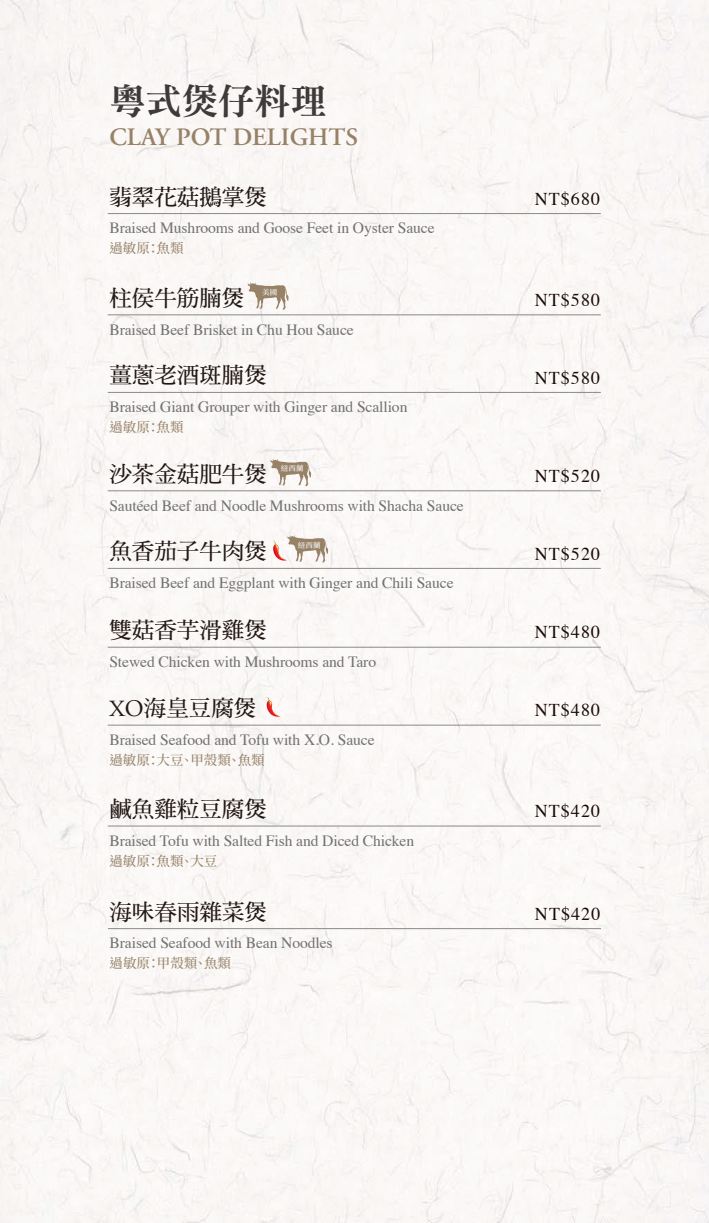
<style>
.page{position:relative;width:709px;height:1223px;background:#fff}
.page>*{position:absolute;margin:0;border:0;box-sizing:border-box;transform-origin:0 0}
.t1{font:36.25px "DF Ming Std W9";color:#3e3a39}
.t2{font:600 25px "Adobe Garamond Pro";color:#978268}
.t3{font:22.5px "DF Ming Std W7";color:#221815}
.t4{font:18px "Times";letter-spacing:.06em;color:#1a0b08}
.t5{font:15.62px "Times";letter-spacing:-.005em;color:#717171}
.t6{font:500 13.5px "Noto Serif CJ Ktc";color:#978268}
.t7{font:500 7.5px "Noto Serif CJ Ktc";letter-spacing:.02em;color:#fff}
.s1{font-family:"Adobe Garamond Pro";font-size:23.12px}
.s2{font-family:"Adobe Garamond Pro";font-size:23.75px}
</style>
<div class="page">
<div style="left:0;top:0;width:709px;height:1222px;background:#faf8f6"></div>
<hr style="left:108px;top:213px;width:493px;height:1px;background:#898989">
<hr style="left:108px;top:314px;width:493px;height:1px;background:#898989">
<svg style="left:247px;top:282px;width:42px;height:28px"></svg>
<hr style="left:108px;top:392px;width:493px;height:1px;background:#898989">
<hr style="left:108px;top:490px;width:493px;height:1px;background:#898989">
<svg style="left:270px;top:459px;width:41px;height:27px"></svg>
<hr style="left:108px;top:568px;width:493px;height:1px;background:#898989">
<svg style="left:273px;top:535px;width:55px;height:27px"></svg>
<hr style="left:108px;top:647px;width:493px;height:1px;background:#898989">
<hr style="left:108px;top:725px;width:493px;height:1px;background:#898989">
<svg style="left:267px;top:697px;width:14px;height:19px"></svg>
<hr style="left:108px;top:825px;width:493px;height:1px;background:#898989">
<hr style="left:108px;top:928px;width:493px;height:1px;background:#898989">
<h1 class="t1" style="left:109px;top:81px;width:219px">粵式煲仔料理</h1>
<h2 class="t2" style="left:109px;top:123px;width:250px">CLAY POT DELIGHTS</h2>
<h3 class="t3" style="left:109px;top:184px;width:159px">翡翠花菇鵝掌煲</h3>
<p class="t5" style="left:109px;top:213px;width:327px">Braised Mushrooms and Goose Feet in Oyster Sauce</p>
<p class="t6" style="left:109px;top:241px;width:76px">過敏原：魚類</p>
<h3 class="t3" style="left:109px;top:285px;width:137px">柱侯牛筋腩煲</h3>
<p class="t5" style="left:109px;top:315px;width:246px">Braised Beef Brisket in Chu Hou Sauce</p>
<p class="t7" style="left:262px;top:288px;width:17px">美國</p>
<h3 class="t3" style="left:109px;top:363px;width:159px">薑蔥老酒斑腩煲</h3>
<p class="t5" style="left:109px;top:392px;width:299px">Braised Giant Grouper with Ginger and Scallion</p>
<p class="t6" style="left:109px;top:419px;width:76px">過敏原：魚類</p>
<h3 class="t3" style="left:109px;top:461px;width:159px">沙茶金菇肥牛煲</h3>
<p class="t5" style="left:109px;top:490px;width:356px">Sautéed Beef and Noodle Mushrooms with Shacha Sauce</p>
<p class="t7" style="left:281px;top:464px;width:24px">紐西蘭</p>
<h3 class="t3" style="left:109px;top:539px;width:159px">魚香茄子牛肉煲</h3>
<p class="t5" style="left:109px;top:568px;width:346px">Braised Beef and Eggplant with Ginger and Chili Sauce</p>
<p class="t7" style="left:298px;top:540px;width:24px">紐西蘭</p>
<h3 class="t3" style="left:109px;top:618px;width:159px">雙菇香芋滑雞煲</h3>
<p class="t5" style="left:109px;top:647px;width:268px">Stewed Chicken with Mushrooms and Taro</p>
<h3 class="t3" style="left:109px;top:696px;width:148px"><span class="s1">X</span><span class="s2">O</span>海皇豆腐煲</h3>
<p class="t5" style="left:109px;top:725px;width:267px">Braised Seafood and Tofu with X.O. Sauce</p>
<p class="t6" style="left:109px;top:752px;width:157px">過敏原：大豆、甲殼類、魚類</p>
<h3 class="t3" style="left:109px;top:796px;width:159px">鹹魚雞粒豆腐煲</h3>
<p class="t5" style="left:109px;top:826px;width:306px">Braised Tofu with Salted Fish and Diced Chicken</p>
<p class="t6" style="left:109px;top:853px;width:110px">過敏原：魚類、大豆</p>
<h3 class="t3" style="left:110px;top:899px;width:159px">海味春雨雜菜煲</h3>
<p class="t5" style="left:110px;top:928px;width:225px">Braised Seafood with Bean Noodles</p>
<p class="t6" style="left:110px;top:955px;width:123px">過敏原：甲殼類、魚類</p>
<p class="t4" style="left:534px;top:182px;width:67px">NT$680</p>
<p class="t4" style="left:534px;top:283px;width:67px">NT$580</p>
<p class="t4" style="left:534px;top:361px;width:67px">NT$580</p>
<p class="t4" style="left:534px;top:459px;width:67px">NT$520</p>
<p class="t4" style="left:534px;top:536px;width:67px">NT$520</p>
<p class="t4" style="left:534px;top:615px;width:67px">NT$480</p>
<p class="t4" style="left:534px;top:693px;width:67px">NT$480</p>
<p class="t4" style="left:534px;top:794px;width:67px">NT$420</p>
<p class="t4" style="left:535px;top:897px;width:67px">NT$420</p>
</div>
